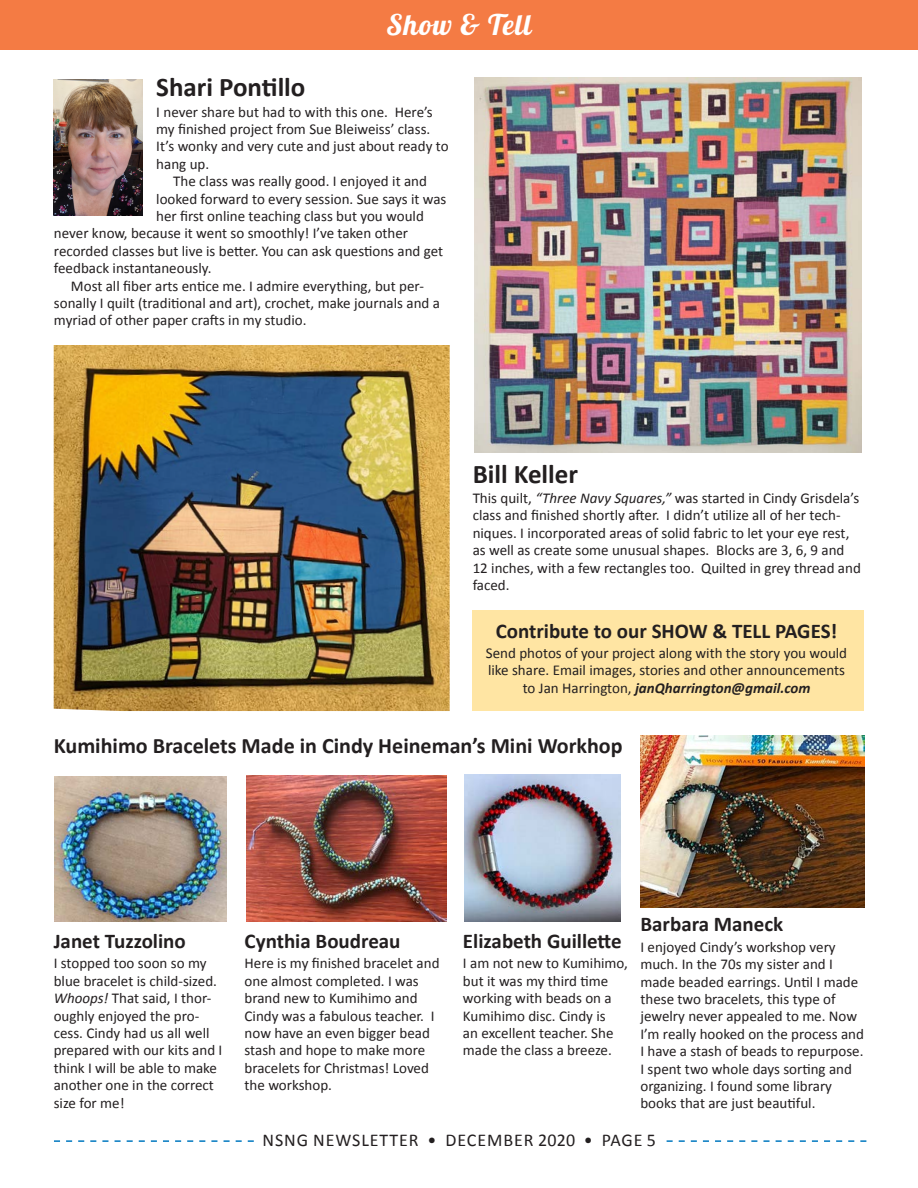
<style>
.page{position:relative;width:918px;height:1188px;background:#fff}
.page>*{position:absolute;margin:0;border:0;box-sizing:border-box;transform-origin:0 0}
.t1{font:28.5px "Lobster 1.4";letter-spacing:.04em;color:#fff}
.t2{font:700 27px "Calibri";color:#231f20}
.t3{font:700 22.05px "Calibri";color:#231f20}
.t4{font:700 21px "Calibri";color:#231f20}
.t5{font:18px "Calibri";letter-spacing:.05em;color:#231f20}
.t6{font:15px/17.4px "Calibri";color:#231f20}
.s1{font-style:italic}
.s2{font-weight:700;font-style:italic}
</style>
<div class="page">
<div style="left:473px;top:610px;width:391px;height:101px;background:#ffe5a3"></div>
<div style="left:1px;top:0;width:917px;height:50px;background:#f47b44"></div>
<svg style="left:54px;top:1140px;width:200px;height:2px"></svg>
<svg style="left:667px;top:1140px;width:199px;height:2px"></svg>
<img style="left:475px;top:77px;width:387px;height:375px">
<img style="left:54px;top:79px;width:89px;height:137px">
<img style="left:54px;top:345px;width:396px;height:366px">
<img style="left:55px;top:776px;width:171px;height:146px">
<img style="left:246px;top:775px;width:200px;height:147px">
<img style="left:464px;top:775px;width:157px;height:146px">
<img style="left:640px;top:735px;width:225px;height:173px">
<h1 class="t1" style="left:386px;top:7px;width:147px">Show &amp; Tell</h1>
<h2 class="t2" style="left:156px;top:70px;width:151px">Shari Pontillo</h2>
<p class="t6" style="left:156px;top:103px;width:294px">I never share but had to with this one. Here’s my finished project from Sue Bleiweiss’ class.<br>It’s wonky and very cute and just about ready to hang up.</p>
<p class="t6" style="left:173px;top:173px;width:255px">The class was really good. I enjoyed it and</p>
<p class="t6" style="left:156px;top:190px;width:292px">looked forward to every session. Sue says it was</p>
<p class="t6" style="left:156px;top:207px;width:269px">her first online teaching class but you would</p>
<p class="t6" style="left:54px;top:225px;width:356px">never know, because it went so smoothly! I’ve taken other</p>
<p class="t6" style="left:54px;top:242px;width:391px">recorded classes but live is better. You can ask questions and get</p>
<p class="t6" style="left:54px;top:260px;width:159px">feedback instantaneously.</p>
<p class="t6" style="left:71px;top:277px;width:354px">Most all fiber arts entice me. I admire everything, but per-</p>
<p class="t6" style="left:54px;top:294px;width:388px">sonally I quilt (traditional and art), crochet, make journals and a</p>
<p class="t6" style="left:54px;top:312px;width:254px">myriad of other paper crafts in my studio.</p>
<h2 class="t2" style="left:473px;top:456px;width:107px">Bill Keller</h2>
<p class="t6" style="left:473px;top:489px;width:390px">This quilt, <span class="s1">“Three Navy Squares,”</span> was started in Cindy Grisdela’s class and finished shortly after. I didn’t utilize all of her tech&shy;niques. I incorporated areas of solid fabric to let your eye rest, as well as create some unusual shapes. Blocks are 3, 6, 9 and 12 inches, with a few rectangles too. Quilted in grey thread and faced.</p>
<h3 class="t4" style="left:496px;top:617px;width:343px">Contribute to our SHOW &amp; TELL PAGES!</h3>
<p class="t6" style="left:486px;top:644px;width:363px;text-align:center">Send photos of your project along with the story you would like share. Email images, stories and other announcements to Jan Harrington, <span class="s2">janQharrington@gmail.com</span></p>
<h3 class="t3" style="left:54px;top:732px;width:570px">Kumihimo Bracelets Made in Cindy Heineman’s Mini Workhop</h3>
<h3 class="t4" style="left:54px;top:928px;width:134px">Janet Tuzzolino</h3>
<p class="t6" style="left:54px;top:955px;width:170px">I stopped too soon so my blue bracelet is child-sized.<br><span class="s1">Whoops!</span> That said, I thor&shy;oughly enjoyed the pro&shy;cess. Cindy had us all well prepared with our kits and I think I will be able to make another one in the correct size for me!</p>
<h3 class="t4" style="left:245px;top:928px;width:157px">Cynthia Boudreau</h3>
<p class="t6" style="left:245px;top:955px;width:196px">Here is my finished bracelet and one almost completed. I was brand new to Kumihimo and<br>Cindy was a fabulous teacher. I now have an even bigger bead stash and hope to make more bracelets for Christmas! Loved the workshop.</p>
<h3 class="t4" style="left:463px;top:928px;width:160px">Elizabeth Guillette</h3>
<p class="t6" style="left:463px;top:955px;width:167px">I am not new to Kumihimo, but it was my third time working with beads on a<br>Kumihimo disc. Cindy is<br>an excellent teacher. She made the class a breeze.</p>
<h3 class="t4" style="left:640px;top:911px;width:144px">Barbara Maneck</h3>
<p class="t6" style="left:640px;top:938px;width:225px">I enjoyed Cindy’s workshop very much. In the 70s my sister and I made beaded earrings. Until I made these two bracelets, this type of jewelry never appealed to me. Now<br>I’m really hooked on the process and<br>I have a stash of beads to repurpose.<br>I spent two whole days sorting and organizing. I found some library books that are just beautiful.</p>
<p class="t5" style="left:263px;top:1129px;width:395px">NSNG NEWSLETTER • DECEMBER 2020 • PAGE 5</p>
</div>
